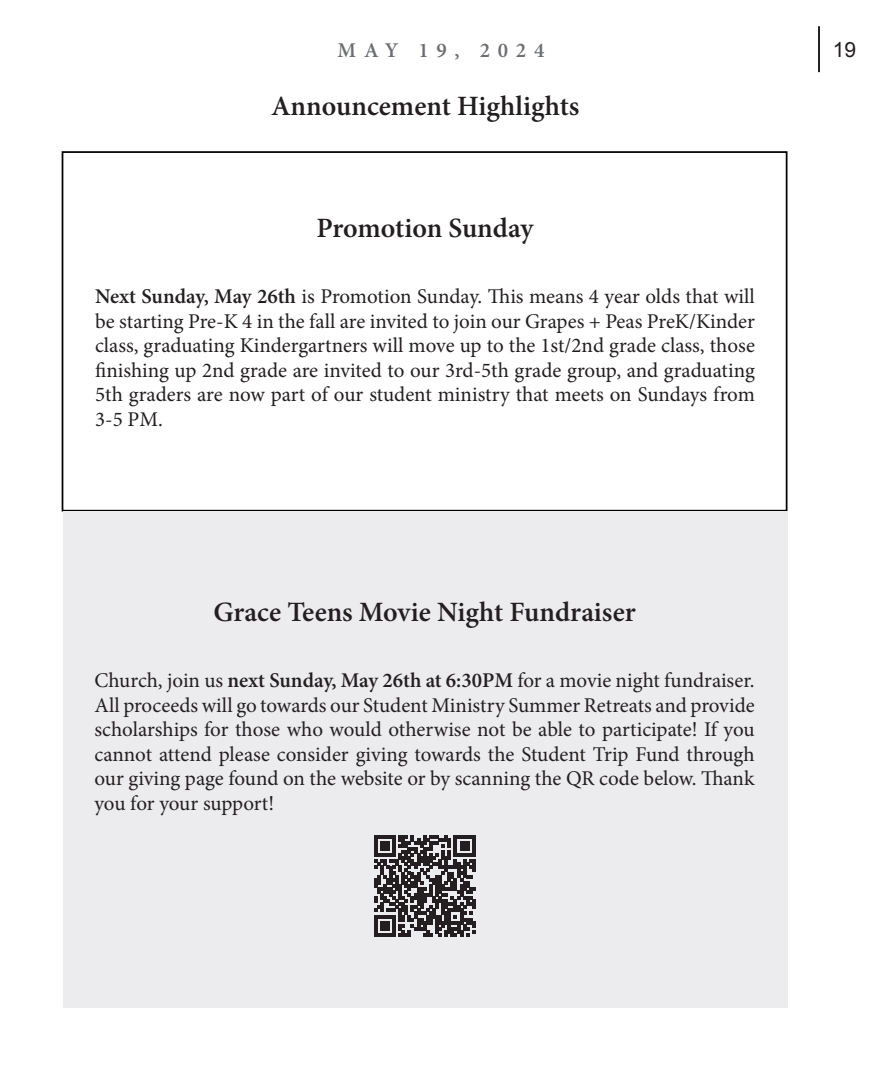
<style>
.page{position:relative;width:882px;height:1071px;background:#fff}
.page>*{position:absolute;margin:0;border:0;box-sizing:border-box;transform-origin:0 0}
.Paragraph_Style_2{font:600 28px "Minion Pro";color:#231f20}
.Paragraph_Style_2-2{font:21px/24.5px "Minion Pro";letter-spacing:-.005em;color:#231f20;text-align:justify}
.t1{font:600 21px "Minion Pro";letter-spacing:.37em;color:#6c6d70}
.t2{font:21px "Arial";color:#231f20}
.s1{font-weight:600}
</style>
<div class="page">
<svg style="left:818px;top:26px;width:2px;height:46px"></svg>
<div style="left:62px;top:151px;width:726px;height:361px;border:2px solid #000"></div>
<div style="left:63px;top:512px;width:725px;height:496px;background:#ececee"></div>
<svg style="left:374px;top:835px;width:101px;height:101px"></svg>
<p class="t1" style="left:338px;top:36px;width:208px">MAY 19, 2024</p>
<p class="t2" style="left:833px;top:36px;width:25px">19</p>
<p class="Paragraph_Style_2" style="left:271px;top:87px;width:310px">Announcement Highlights</p>
<p class="Paragraph_Style_2" style="left:316px;top:209px;width:219px">Promotion Sunday</p>
<p class="Paragraph_Style_2-2" style="left:95px;top:285px;width:661px"><span class="s1">Next Sunday, May 26th</span> is Promotion Sunday. This means 4 year olds that will be starting Pre-K 4 in the fall are invited to join our Grapes + Peas PreK/Kinder class, graduating Kindergartners will move up to the 1st/2nd grade class, those finishing up 2nd grade are invited to our 3rd-5th grade group, and graduating 5th graders are now part of our student ministry that meets on Sundays from 3-5 PM.</p>
<p class="Paragraph_Style_2" style="left:213px;top:592px;width:424px">Grace Teens Movie Night Fundraiser</p>
<p class="Paragraph_Style_2-2" style="left:94px;top:668px;width:662px">Church, join us <span class="s1">next Sunday, May 26th at 6:30PM</span> for a movie night fundraiser.<br>All proceeds will go towards our Student Ministry Summer Retreats and provide scholarships for those who would otherwise not be able to participate! If you cannot attend please consider giving towards the Student Trip Fund through our giving page found on the website or by scanning the QR code below. Thank you for your support!</p>
</div>
